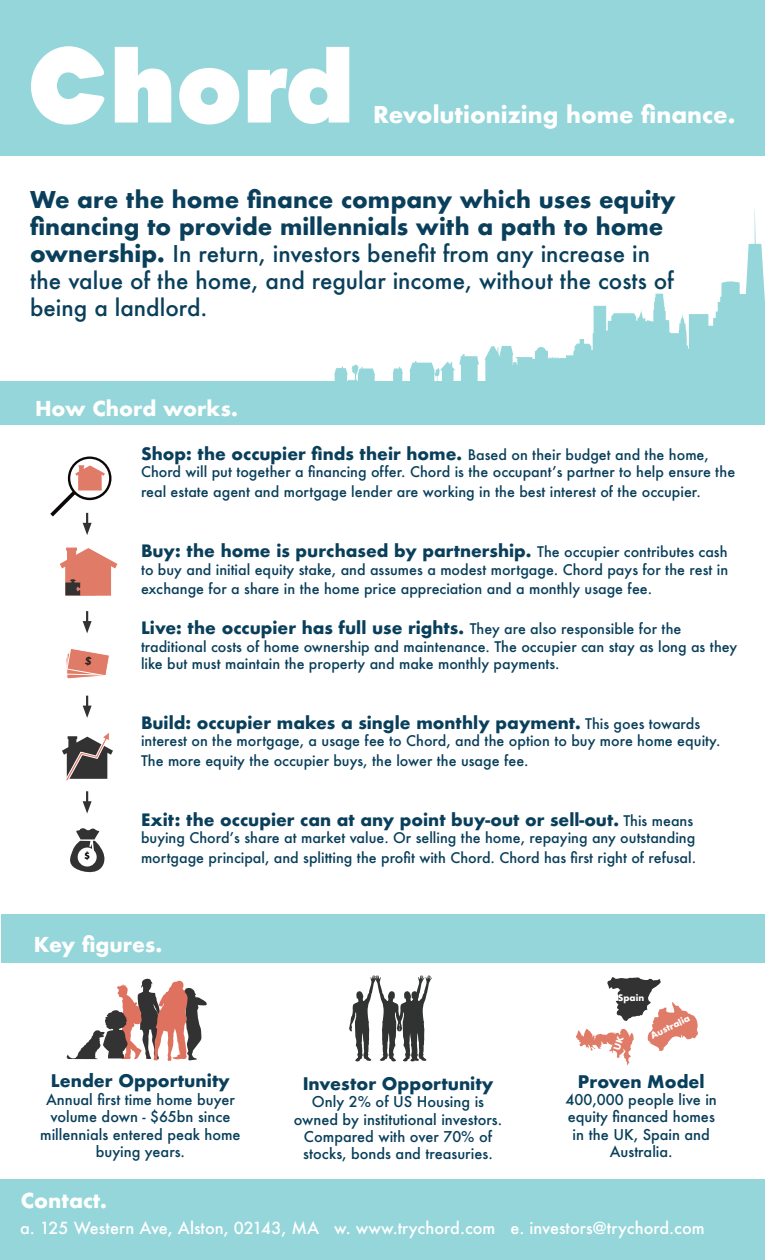
<style>
.page{position:relative;width:765px;height:1260px;background:#fff}
.page>*{position:absolute;margin:0;border:0;box-sizing:border-box;transform-origin:0 0}
.t1{font:800 100px "Avenir Next";color:#fff}
.t2{font:500 22.5px/27px "Futura";color:#093f5b}
.t3{font:700 22.5px "Futura";color:#fff}
.t4{font:700 20px "Futura";color:#fff}
.t5{font:700 16.88px "Futura";color:#093f5b}
.t6{font:700 16.62px "Futura";color:#093f5b}
.t7{font:500 16.25px "Futura";color:#fff}
.t8{font:500 14.5px/17.4px "Futura";color:#093f5b;text-align:center}
.t9{font:500 14.25px/20px "Futura";color:#093f5b}
.t10{font:700 8.75px "Futura";color:#fff}
.t11{font:700 8.75px "Futura";color:#0c0806}
.s1{font-weight:700}
.s2{font-weight:500;font-size:14.25px}
</style>
<div class="page">
<div style="left:0;top:382px;width:765px;height:43px;background:#95d6da"></div>
<div style="left:0;top:0;width:765px;height:156px;background:#95d6da"></div>
<div style="left:1px;top:914px;width:764px;height:49px;background:#95d6da"></div>
<svg style="left:31px;top:46px;width:74px;height:79px"></svg>
<svg style="left:68px;top:457px;width:43px;height:43px"></svg>
<div style="left:70px;top:459px;width:39px;height:39px;background:#fff;border-radius:50%"></div>
<svg style="left:60px;top:548px;width:57px;height:48px"></svg>
<svg style="left:62px;top:733px;width:51px;height:48px"></svg>
<svg style="left:50px;top:465px;width:55px;height:70px"></svg>
<svg style="left:83px;top:611px;width:9px;height:22px"></svg>
<svg style="left:83px;top:696px;width:9px;height:22px"></svg>
<svg style="left:83px;top:791px;width:9px;height:23px"></svg>
<svg style="left:70px;top:828px;width:35px;height:45px"></svg>
<div style="left:78px;top:848px;width:19px;height:19px;background:#fff;border-radius:50%"></div>
<svg style="left:349px;top:975px;width:83px;height:87px"></svg>
<div style="left:0;top:1179px;width:765px;height:81px;background:#95d6da"></div>
<svg style="left:331px;top:209px;width:434px;height:173px"></svg>
<svg style="left:66px;top:978px;width:141px;height:83px"></svg>
<svg style="left:66px;top:649px;width:43px;height:30px"></svg>
<svg style="left:576px;top:977px;width:122px;height:88px"></svg>
<p class="t1" style="left:109px;top:25px;width:247px">hord</p>
<p class="t3" style="left:373px;top:98px;width:364px">Revolutionizing home finance.</p>
<p class="t2" style="left:30px;top:186px;width:647px"><span class="s1">We are the home finance company which uses equity financing to provide millennials with a path to home ownership.</span> In return, investors benefit from any increase in the value of the home, and regular income, without the costs of being a landlord.</p>
<p class="t4" style="left:35px;top:394px;width:204px">How Chord works.</p>
<p class="t6" style="left:141px;top:442px;width:569px">Shop: the occupier finds their home. <span class="s2">Based on their budget and the home,</span></p>
<p class="t9" style="left:141px;top:462px;width:596px">Chord will put together a financing offer. Chord is the occupant’s partner to help ensure the real estate agent and mortgage lender are working in the best interest of the occupier.</p>
<p class="t6" style="left:141px;top:539px;width:588px">Buy: the home is purchased by partnership. <span class="s2">The occupier contributes cash</span></p>
<p class="t9" style="left:141px;top:559px;width:589px">to buy and initial equity stake, and assumes a modest mortgage. Chord pays for the rest in exchange for a share in the home price appreciation and a monthly usage fee.</p>
<p class="t6" style="left:141px;top:616px;width:542px">Live: the occupier has full use rights. <span class="s2">They are also responsible for the</span></p>
<p class="t9" style="left:141px;top:638px;width:598px;line-height:17.1px">traditional costs of home ownership and maintenance. The occupier can stay as long as they like but must maintain the property and make monthly payments.</p>
<p class="t11" style="left:84px;top:849px;width:7px">$</p>
<p class="t6" style="left:141px;top:710px;width:561px">Build: occupier makes a single monthly payment. <span class="s2">This goes towards</span></p>
<p class="t9" style="left:141px;top:730px;width:581px">interest on the mortgage, a usage fee to Chord, and the option to buy more home equity.<br>The more equity the occupier buys, the lower the usage fee.</p>
<p class="t6" style="left:141px;top:807px;width:554px">Exit: the occupier can at any point buy-out or sell-out. <span class="s2">This means</span></p>
<p class="t9" style="left:141px;top:827px;width:557px">buying Chord’s share at market value. Or selling the home, repaying any outstanding mortgage principal, and splitting the profit with Chord. Chord has first right of refusal.</p>
<p class="t4" style="left:34px;top:930px;width:130px">Key figures.</p>
<p class="t5" style="left:51px;top:1069px;width:181px">Lender Opportunity</p>
<p class="t8" style="left:40px;top:1090px;width:202px">Annual first time home buyer volume down - $65bn since millennials entered peak home buying years.</p>
<p class="t5" style="left:303px;top:1071px;width:192px">Investor Opportunity</p>
<p class="t8" style="left:294px;top:1093px;width:210px">Only 2% of US Housing is owned by institutional investors.<br>Compared with over 70% of stocks, bonds and treasuries.</p>
<p class="t10" style="left:618px;top:991px;width:28px">Spain</p>
<p class="t10" style="left:648px;top:1030px;width:44px;rotate:-26deg">Australia</p>
<p class="t5" style="left:578px;top:1069px;width:128px">Proven Model</p>
<p class="t8" style="left:566px;top:1091px;width:153px">400,000 people live in equity financed homes in the UK, Spain and<br>Australia.</p>
<p class="t4" style="left:21px;top:1186px;width:88px">Contact.</p>
<p class="t7" style="left:20px;top:1217px;width:686px">a. 125 Western Ave, Alston, 02143, MA w. www.trychord.com e. investors@trychord.com</p>
</div>
